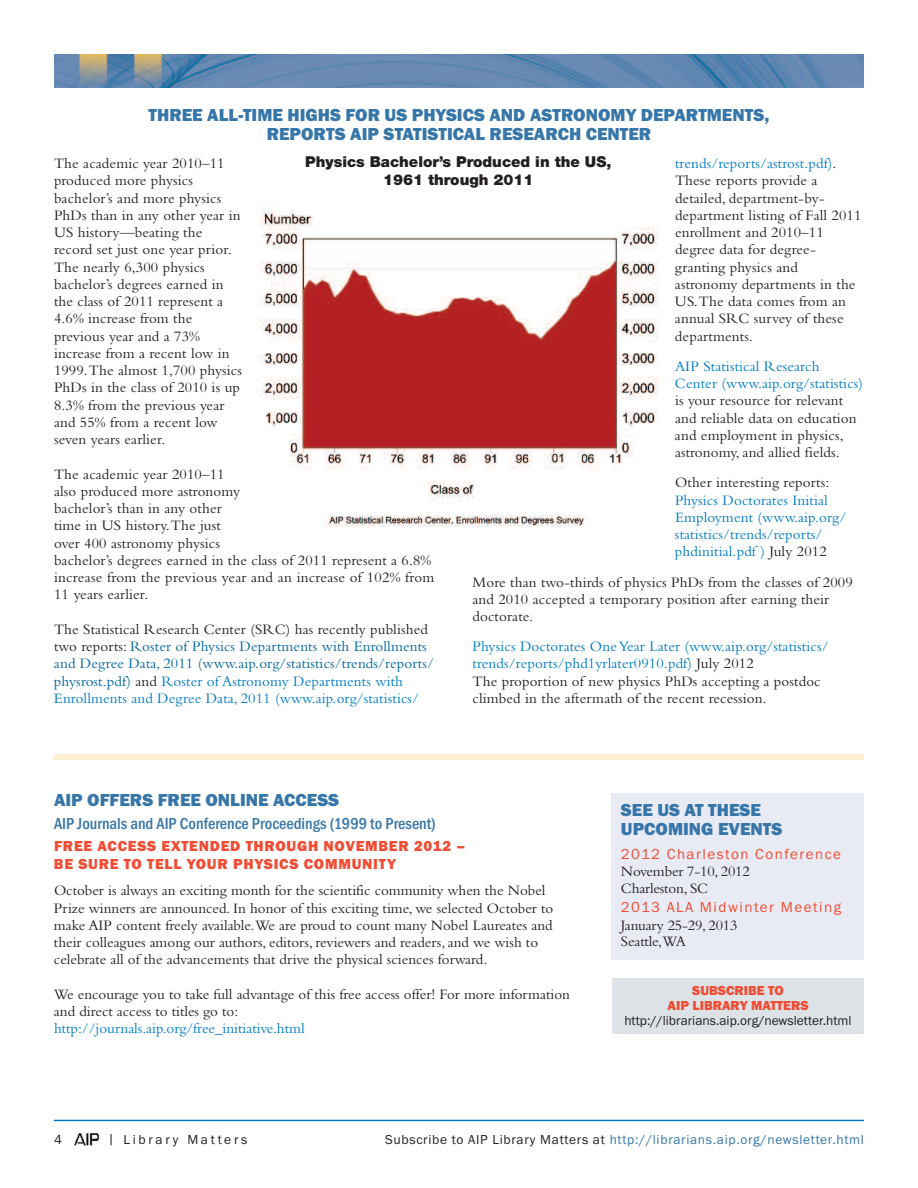
<style>
.page{position:relative;width:918px;height:1188px;background:#fff}
.page>*{position:absolute;margin:0;border:0;box-sizing:border-box;transform-origin:0 0}
.t1{font:800 18px/19.5px "Franklin Gothic";color:#3776a8}
.t2{font:500 condensed 16.5px "Franklin Gothic";color:#3776a8}
.t3{font:15px/17.2px "Bembo";letter-spacing:.01em;color:#231f20}
.t4{font:15px/17.2px "Bembo";letter-spacing:.01em;color:#00649e}
.t5{font:15px/17.2px "Bembo";letter-spacing:.01em;color:#007bc3}
.t6{font:800 15px/18px "Franklin Gothic";letter-spacing:.05em;color:#ef4d35}
.t7{font:15px/16.5px "Bembo";letter-spacing:-.01em;color:#231f20}
.t8{font:900 15px/18px "Helvetica Neue";color:#231f20;text-align:center}
.t9{font:15px "Franklin Gothic";letter-spacing:.1em;color:#ef4d35}
.t10{font:13.5px "Franklin Gothic";letter-spacing:.05em;color:#3776a8}
.t11{font:13.5px "Franklin Gothic";color:#231f20}
.t12{font:800 13.5px/15px "Franklin Gothic";color:#ef4d35;text-align:center}
.t13{font:13.5px "Franklin Gothic";letter-spacing:.2em;color:#231f20}
.s1{color:#007bc3}
.s2{color:#231f20}
.s3{font-weight:800}
</style>
<div class="page">
<hr style="left:54px;top:1120px;width:810px;height:1px;background:#007bc3">
<img style="left:54px;top:55px;width:810px;height:33px">
<img style="left:74px;top:1133px;width:25px;height:13px">
<div style="left:54px;top:754px;width:810px;height:6px;background:#fef1d2"></div>
<div style="left:612px;top:978px;width:252px;height:56px;background:#dce2e6"></div>
<div style="left:612px;top:793px;width:252px;height:167px;background:#e8ebf3"></div>
<img style="left:258px;top:209px;width:401px;height:318px">
<p class="t1" style="left:149px;top:105px;width:622px;text-align:center">THREE ALL-TIME HIGHS FOR US PHYSICS AND ASTRONOMY DEPARTMENTS,<br>REPORTS AIP STATISTICAL RESEARCH CENTER</p>
<p class="t3" style="left:675px;top:156px;width:188px"><span class="s1">trends/reports/astrost.pdf)</span>.<br>These reports provide a detailed, department-by&shy;department listing of Fall 2011 enrollment and 2010–11 degree data for degree&shy;granting physics and astronomy departments in the<br>US.The data comes from an annual SRC survey of these departments.</p>
<p class="t5" style="left:675px;top:359px;width:190px">AIP Statistical Research<br>Center (www.aip.org/statistics)</p>
<p class="t3" style="left:675px;top:394px;width:183px">is your resource for relevant and reliable data on education and employment in physics, astronomy, and allied fields.</p>
<p class="t3" style="left:675px;top:475px;width:156px">Other interesting reports:</p>
<p class="t5" style="left:675px;top:493px;width:173px">Physics Doctorates Initial<br>Employment (www.aip.org/ statistics/trends/reports/ phdinitial.pdf ) <span class="s2">July 2012</span></p>
<p class="t3" style="left:472px;top:575px;width:382px">More than two-thirds of physics PhDs from the classes of 2009 and 2010 accepted a temporary position after earning their doctorate.</p>
<p class="t3" style="left:472px;top:639px;width:358px"><span class="s1">Physics Doctorates OneYear Later (www.aip.org/statistics/ trends/reports/phd1yrlater0910.pdf)</span> July 2012<br>The proportion of new physics PhDs accepting a postdoc climbed in the aftermath of the recent recession.</p>
<p class="t8" style="left:305px;top:154px;width:308px">Physics Bachelor’s Produced in the US,<br>1961 through 2011</p>
<p class="t3" style="left:54px;top:156px;width:190px">The academic year 2010–11 produced more physics bachelor’s and more physics<br>PhDs than in any other year in<br>US history—beating the record set just one year prior.<br>The nearly 6,300 physics bachelor’s degrees earned in the class of 2011 represent a<br>4.6% increase from the previous year and a 73% increase from a recent low in<br>1999.The almost 1,700 physics<br>PhDs in the class of 2010 is up<br>8.3% from the previous year and 55% from a recent low seven years earlier.</p>
<p class="t3" style="left:54px;top:467px;width:382px">The academic year 2010–11<br>also produced more astronomy<br>bachelor’s than in any other<br>time in US history.The just<br>over 400 astronomy physics<br>bachelor’s degrees earned in the class of 2011 represent a 6.8% increase from the previous year and an increase of 102% from 11 years earlier.</p>
<p class="t4" style="left:54px;top:622px;width:382px"><span class="s2">The Statistical Research Center (SRC) has recently published two reports:</span> Roster of Physics Departments with Enrollments and Degree Data, 2011 (www.aip.org/statistics/trends/reports/ physrost.pdf) <span class="s2">and</span> <span class="s1">Roster of Astronomy Departments with Enrollments and Degree Data, 2011 (www.aip.org/statistics/</span></p>
<p class="t1" style="left:54px;top:790px;width:287px">AIP OFFERS FREE ONLINE ACCESS</p>
<p class="t2" style="left:54px;top:813px;width:383px">AIP Journals and AIP Conference Proceedings (1999 to Present)</p>
<p class="t6" style="left:54px;top:837px;width:413px">FREE ACCESS EXTENDED THROUGH NOVEMBER 2012 –<br>BE SURE TO TELL YOUR PHYSICS COMMUNITY</p>
<p class="t3" style="left:54px;top:884px;width:501px">October is always an exciting month for the scientific community when the Nobel Prize winners are announced. In honor of this exciting time, we selected October to make AIP content freely available.We are proud to count many Nobel Laureates and their colleagues among our authors, editors, reviewers and readers, and we wish to celebrate all of the advancements that drive the physical sciences forward.</p>
<p class="t3" style="left:54px;top:987px;width:517px">We encourage you to take full advantage of this free access offer! For more information and direct access to titles go to:</p>
<p class="t5" style="left:54px;top:1022px;width:252px">http://journals.aip.org/free_initiative.html</p>
<p class="t1" style="left:621px;top:800px;width:163px">SEE US AT THESE<br>UPCOMING EVENTS</p>
<p class="t9" style="left:621px;top:845px;width:222px">2012 Charleston Conference</p>
<p class="t7" style="left:621px;top:865px;width:130px">November 7-10, 2012<br>Charleston, SC</p>
<p class="t9" style="left:621px;top:898px;width:222px">2013 ALA Midwinter Meeting</p>
<p class="t7" style="left:621px;top:918px;width:118px">January 25-29, 2013<br>Seattle,WA</p>
<p class="t12" style="left:667px;top:982px;width:143px">SUBSCRIBE TO<br>AIP LIBRARY MATTERS</p>
<p class="t11" style="left:624px;top:1012px;width:229px">http://librarians.aip.org/newsletter.html</p>
<p class="t13" style="left:54px;top:1132px;width:195px">4 <span class="s3">AIP</span> | Library Matters</p>
<p class="t10" style="left:385px;top:1132px;width:480px"><span class="s2">Subscribe to AIP Library Matters at</span> http://librarians.aip.org/newsletter.html</p>
</div>
